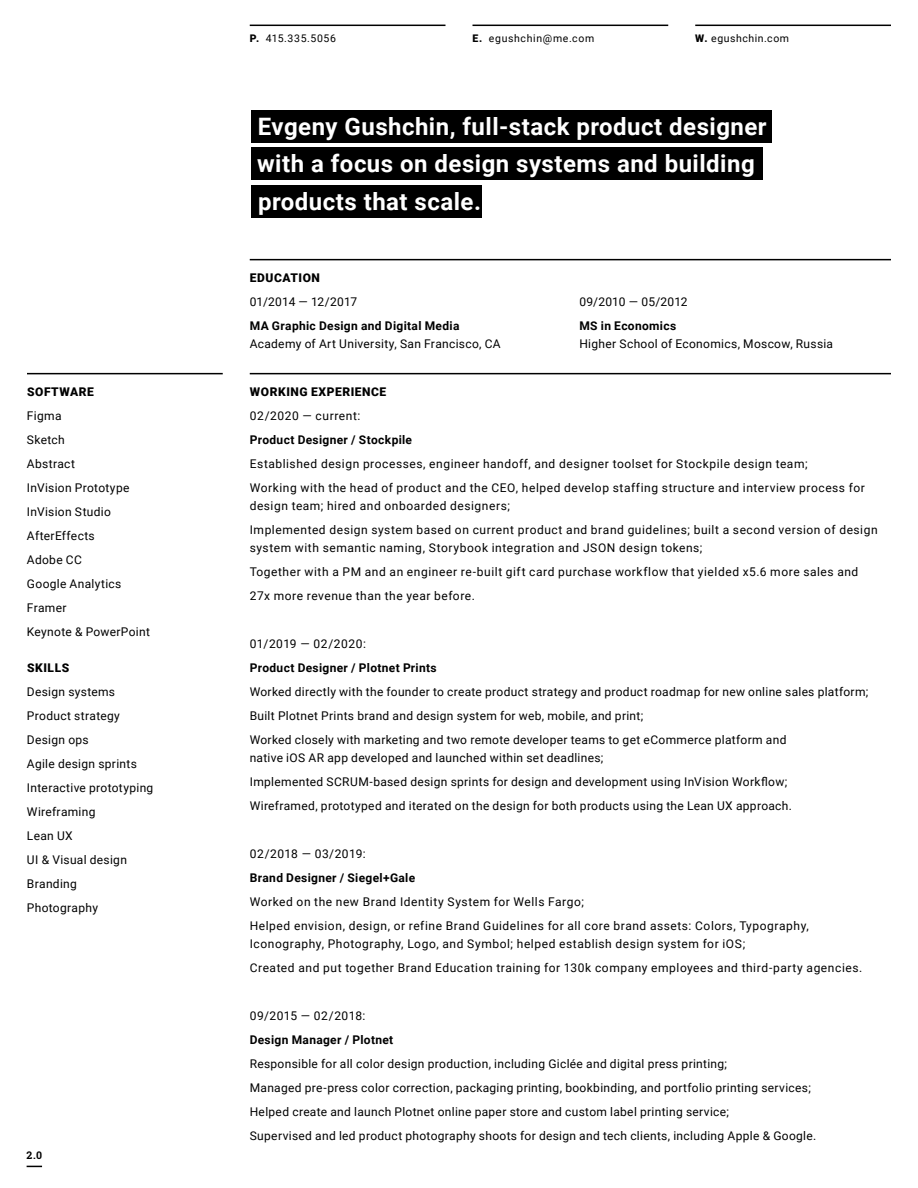
<style>
.page{position:relative;width:918px;height:1188px;background:#fff}
.page>*{position:absolute;margin:0;border:0;box-sizing:border-box;transform-origin:0 0}
.t1{font:700 24px/37.5px "Roboto";letter-spacing:.02em;color:#fff}
.t2{font:12px/24px "Roboto";letter-spacing:.03em;color:#000}
.t3{font:700 12px "Roboto";letter-spacing:.025em;color:#000}
.t4{font:900 12px "Roboto";letter-spacing:.045em;color:#000}
.t5{font:12px "Roboto";letter-spacing:.05em;color:#000}
.t6{font:10.5px "Roboto";letter-spacing:.055em;color:#000}
.t7{font:700 10.5px "Roboto Slab";color:#000}
.s1{font-weight:900}
</style>
<div class="page">
<svg style="left:27px;top:1166px;width:15px;height:1px"></svg>
<hr style="left:250px;top:373px;width:641px;height:1px;background:#000">
<hr style="left:27px;top:373px;width:196px;height:1px;background:#000">
<hr style="left:250px;top:259px;width:641px;height:1px;background:#000">
<div style="left:251px;top:110px;width:520px;height:33px;background:#000"></div>
<div style="left:251px;top:148px;width:512px;height:32px;background:#000"></div>
<div style="left:251px;top:185px;width:231px;height:33px;background:#000"></div>
<hr style="left:250px;top:25px;width:196px;height:1px;background:#000">
<hr style="left:695px;top:25px;width:196px;height:1px;background:#000">
<hr style="left:472px;top:25px;width:196px;height:1px;background:#000">
<p class="t4" style="left:27px;top:383px;width:68px">SOFTWARE</p>
<p class="t2" style="left:27px;top:403px;width:124px">Figma<br>Sketch<br>Abstract<br>InVision Prototype<br>InVision Studio<br>AfterEffects<br>Adobe CC<br>Google Analytics<br>Framer<br>Keynote &amp; PowerPoint</p>
<p class="t4" style="left:27px;top:659px;width:44px">SKILLS</p>
<p class="t2" style="left:27px;top:679px;width:128px">Design systems<br>Product strategy<br>Design ops<br>Agile design sprints<br>Interactive prototyping<br>Wireframing<br>Lean UX<br>UI &amp; Visual design<br>Branding<br>Photography</p>
<p class="t7" style="left:27px;top:1148px;width:17px">2.0</p>
<p class="t6" style="left:250px;top:31px;width:88px"><span class="s1">P.</span> 415.335.5056</p>
<p class="t6" style="left:473px;top:31px;width:123px"><span class="s1">E.</span> egushchin@me.com</p>
<p class="t6" style="left:695px;top:31px;width:95px"><span class="s1">W.</span> egushchin.com</p>
<h1 class="t1" style="left:257px;top:106px;width:511px">Evgeny Gushchin, full-stack product designer with a focus on design systems and building products that scale.</h1>
<p class="t4" style="left:250px;top:269px;width:72px">EDUCATION</p>
<p class="t2" style="left:250px;top:289px;width:109px">01/2014 — 12/2017</p>
<p class="t3" style="left:250px;top:317px;width:211px">MA Graphic Design and Digital Media</p>
<p class="t2" style="left:250px;top:331px;width:252px">Academy of Art University, San Francisco, CA</p>
<p class="t2" style="left:579px;top:289px;width:110px">09/2010 — 05/2012</p>
<p class="t3" style="left:579px;top:317px;width:98px">MS in Economics</p>
<p class="t2" style="left:579px;top:331px;width:255px">Higher School of Economics, Moscow, Russia</p>
<p class="t4" style="left:250px;top:383px;width:138px">WORKING EXPERIENCE</p>
<p class="t5" style="left:250px;top:407px;width:112px">02/2020 — current:</p>
<p class="t3" style="left:250px;top:431px;width:164px">Product Designer / Stockpile</p>
<p class="t2" style="left:250px;top:451px;width:617px">Established design processes, engineer handoff, and designer toolset for Stockpile design team;<br>Working with the head of product and the CEO, helped develop staffing structure and interview process for</p>
<p class="t2" style="left:250px;top:493px;width:629px">design team; hired and onboarded designers;<br>Implemented design system based on current product and brand guidelines; built a second version of design</p>
<p class="t2" style="left:250px;top:535px;width:610px">system with semantic naming, Storybook integration and JSON design tokens;<br>Together with a PM and an engineer re-built gift card purchase workflow that yielded x5.6 more sales and<br>27x more revenue than the year before.</p>
<p class="t2" style="left:250px;top:631px;width:118px">01/2019 — 02/2020:</p>
<p class="t3" style="left:250px;top:659px;width:189px">Product Designer / Plotnet Prints</p>
<p class="t2" style="left:250px;top:679px;width:620px">Worked directly with the founder to create product strategy and product roadmap for new online sales platform;<br>Built Plotnet Prints brand and design system for web, mobile, and print;<br>Worked closely with marketing and two remote developer teams to get eCommerce platform and</p>
<p class="t2" style="left:250px;top:745px;width:544px">native iOS AR app developed and launched within set deadlines;<br>Implemented SCRUM-based design sprints for design and development using InVision Workflow;<br>Wireframed, prototyped and iterated on the design for both products using the Lean UX approach.</p>
<p class="t2" style="left:250px;top:841px;width:118px">02/2018 — 03/2019:</p>
<p class="t3" style="left:250px;top:869px;width:167px">Brand Designer / Siegel+Gale</p>
<p class="t2" style="left:250px;top:889px;width:561px">Worked on the new Brand Identity System for Wells Fargo;<br>Helped envision, design, or refine Brand Guidelines for all core brand assets: Colors, Typography,</p>
<p class="t2" style="left:250px;top:931px;width:614px">Iconography, Photography, Logo, and Symbol; helped establish design system for iOS;<br>Created and put together Brand Education training for 130k company employees and third-party agencies.</p>
<p class="t2" style="left:250px;top:1003px;width:117px">09/2015 — 02/2018:</p>
<p class="t3" style="left:250px;top:1031px;width:145px">Design Manager / Plotnet</p>
<p class="t2" style="left:250px;top:1051px;width:568px">Responsible for all color design production, including Giclée and digital press printing;<br>Managed pre-press color correction, packaging printing, bookbinding, and portfolio printing services; Helped create and launch Plotnet online paper store and custom label printing service;<br>Supervised and led product photography shoots for design and tech clients, including Apple &amp; Google.</p>
</div>
